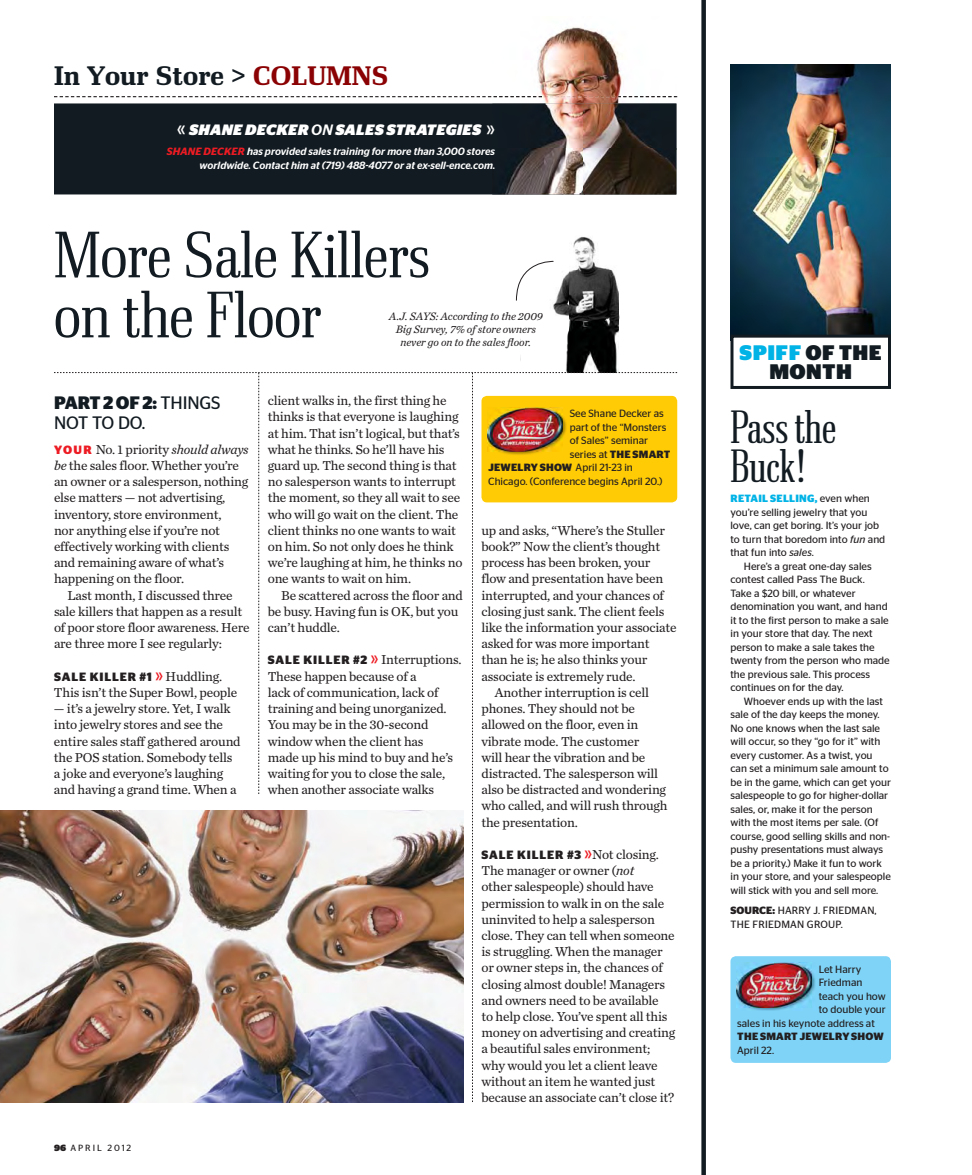
<style>
.page{position:relative;width:972px;height:1175px;background:#fff}
.page>*{position:absolute;margin:0;border:0;box-sizing:border-box;transform-origin:0 0}
.t1{font:200 66px/60px "Ibis Display Cond";color:#121b21}
.t2{font:200 47.1px/39px "Ibis Display Comp";color:#121b21}
.t3{font:700 27px "Ibis Text";color:#121b21}
.t4{font:900 21px/18.8px "Stag Sans";letter-spacing:.02em;color:#121b21;text-align:center}
.t5{font:18px/19.5px "Stag Sans";letter-spacing:-.03em;color:#121b21}
.t6{font:italic 900 15px "Stag Sans";letter-spacing:.02em;color:#fff}
.t7{font:13.5px/16.2px "Chronicle Text G2";letter-spacing:-.015em;color:#231f20}
.t8{font:700 12px "Stag Sans";letter-spacing:.07em;color:#231f20}
.t9{font:italic 11.25px/12.8px "Chronicle Text G2";letter-spacing:-.005em;color:#231f20;text-align:center}
.t10{font:10.5px/13.5px "Stag Sans";color:#231f20}
.t11{font:italic 500 10.5px/13.5px "Stag Sans";color:#fff;text-align:right}
.t12{font:10.5px/13.5px "Stag Sans";letter-spacing:.02em;color:#231f20}
.t13{font:700 10.5px "Stag Sans";letter-spacing:.02em;color:#231f20}
.t14{font:9px "Stag Sans";letter-spacing:.22em;color:#231f20}
.s1{color:#8b0204}
.s2{font-weight:500}
.s3{font-weight:600;color:#ed1c24}
.s4{font-weight:700}
.s5{font-family:"Stag Sans";font-weight:700;font-size:12px;color:#ed1c24}
.s6{font-style:italic}
.s7{font-family:"Chronicle Text G2";font-weight:400;font-size:13.5px}
.s8{font-family:"Stag Sans";font-weight:700;font-size:12px}
.s9{font-weight:900}
.s10{color:#00b3e6}
.s11{font-weight:700;color:#00b3e6}
</style>
<div class="page">
<img style="left:520px;top:237px;width:100px;height:135px">
<svg style="left:54px;top:96px;width:623px;height:1px"></svg>
<div style="left:701px;top:0;width:5px;height:1174px;background:#121b21"></div>
<div style="left:54px;top:103px;width:438px;height:91px;background:#121b21"></div>
<img style="left:492px;top:27px;width:184px;height:165px">
<img style="left:494px;top:96px;width:182px;height:1px">
<img style="left:492px;top:103px;width:92px;height:3px">
<img style="left:584px;top:103px;width:92px;height:91px">
<img style="left:492px;top:192px;width:92px;height:2px">
<img style="left:0;top:810px;width:54px;height:292px">
<img style="left:730px;top:65px;width:161px;height:269px">
<div style="left:730px;top:334px;width:161px;height:55px;border:3px solid #121b21"></div>
<svg style="left:516px;top:260px;width:38px;height:41px"></svg>
<div style="left:730px;top:956px;width:161px;height:106px;background:#7ed3f7;border-radius:5px"></div>
<img style="left:736px;top:973px;width:79px;height:37px">
<img style="left:737px;top:962px;width:75px;height:45px">
<svg style="left:54px;top:372px;width:623px;height:730px"></svg>
<svg style="left:177px;top:125px;width:8px;height:9px"></svg>
<svg style="left:487px;top:125px;width:7px;height:9px"></svg>
<h3 class="t3" style="left:54px;top:66px;width:336px">In Your Store &gt; <span class="s1">COLUMNS</span></h3>
<p class="t6" style="left:189px;top:124px;width:294px">SHANE DECKER <span class="s2">ON</span> SALES STRATEGIES</p>
<p class="t11" style="left:167px;top:146px;width:330px"><span class="s3">SHANE DECKER</span> has provided sales training for more than 3,000 stores worldwide. Contact him at (719) 488-4077 or at ex-sell-ence.com.</p>
<h1 class="t1" style="left:54px;top:233px;width:377px">More Sale Killers on the Floor</h1>
<p class="t9" style="left:389px;top:311px;width:156px">A.J. SAYS: According to the 2009<br>Big Survey, 7% of store owners never go on to the sales floor.</p>
<h3 class="t5" style="left:54px;top:395px;width:168px"><span class="s4">PART 2 OF 2:</span> THINGS<br>NOT TO DO.</h3>
<p class="t7" style="left:54px;top:442px;width:196px"><span class="s5">YOUR</span> No. 1 priority <span class="s6">should always be</span> the sales floor. Whether you’re an owner or a salesperson, nothing else matters — not advertising, inventory, store environment,<br>nor anything else if you’re not effectively working with clients and remaining aware of what’s happening on the floor.</p>
<p class="t7" style="left:54px;top:588px;width:197px;text-indent:14px">Last month, I discussed three sale killers that happen as a result of poor store floor awareness. Here are three more I see regularly:</p>
<p class="t8" style="left:54px;top:672px;width:170px">SALE KILLER #1 <span class="s7">Huddling.</span></p>
<p class="t7" style="left:54px;top:685px;width:185px">This isn’t the Super Bowl, people</p>
<p class="t7" style="left:54px;top:702px;width:188px">— it’s a jewelry store. Yet, I walk into jewelry stores and see the entire sales staff gathered around the POS station. Somebody tells a joke and everyone’s laughing and having a grand time. When a</p>
<p class="t7" style="left:268px;top:394px;width:196px">client walks in, the first thing he thinks is that everyone is laughing at him. That isn’t logical, but that’s what he thinks. So he’ll have his guard up. The second thing is that no salesperson wants to interrupt the moment, so they all wait to see who will go wait on the client. The client thinks no one wants to wait on him. So not only does he think we’re laughing at him, he thinks no one wants to wait on him.</p>
<p class="t7" style="left:268px;top:588px;width:197px;text-indent:14px">Be scattered across the floor and be busy. Having fun is OK, but you can’t huddle.</p>
<p class="t7" style="left:268px;top:653px;width:195px"><span class="s8">SALE KILLER #2</span> Interruptions.<br>These happen because of a<br>lack of communication, lack of training and being unorganized.<br>You may be in the 30-second window when the client has<br>made up his mind to buy and he’s waiting for you to close the sale, when another associate walks</p>
<p class="t14" style="left:54px;top:1144px;width:79px"><span class="s9">96</span> APRIL 2012</p>
<p class="t10" style="left:570px;top:408px;width:96px">See Shane Decker as</p>
<p class="t10" style="left:570px;top:422px;width:98px">part of the “Monsters</p>
<p class="t10" style="left:570px;top:435px;width:80px">of Sales” seminar</p>
<p class="t10" style="left:570px;top:449px;width:102px">series at <span class="s4">THE SMART</span></p>
<p class="t10" style="left:488px;top:462px;width:146px"><span class="s4">JEWELRY SHOW</span> April 21-23 in</p>
<p class="t10" style="left:488px;top:476px;width:176px">Chicago. (Conference begins April 20.)</p>
<p class="t7" style="left:481px;top:523px;width:185px">up and asks, “Where’s the Stuller</p>
<p class="t7" style="left:481px;top:540px;width:180px">book?” Now the client’s thought</p>
<p class="t7" style="left:481px;top:556px;width:170px">process has been broken, your</p>
<p class="t7" style="left:481px;top:572px;width:183px">flow and presentation have been</p>
<p class="t7" style="left:481px;top:588px;width:184px">interrupted, and your chances of</p>
<p class="t7" style="left:481px;top:604px;width:185px">closing just sank. The client feels</p>
<p class="t7" style="left:481px;top:621px;width:197px">like the information your associate</p>
<p class="t7" style="left:481px;top:637px;width:170px">asked for was more important</p>
<p class="t7" style="left:481px;top:653px;width:167px">than he is; he also thinks your</p>
<p class="t7" style="left:481px;top:669px;width:156px">associate is extremely rude.</p>
<p class="t7" style="left:495px;top:685px;width:156px">Another interruption is cell</p>
<p class="t7" style="left:481px;top:702px;width:155px">phones. They should not be</p>
<p class="t7" style="left:481px;top:718px;width:158px">allowed on the floor, even in</p>
<p class="t7" style="left:481px;top:734px;width:159px">vibrate mode. The customer</p>
<p class="t7" style="left:481px;top:750px;width:165px">will hear the vibration and be</p>
<p class="t7" style="left:481px;top:766px;width:178px">distracted. The salesperson will</p>
<p class="t7" style="left:481px;top:783px;width:186px">also be distracted and wondering</p>
<p class="t7" style="left:481px;top:799px;width:188px">who called, and will rush through</p>
<p class="t7" style="left:481px;top:815px;width:98px">the presentation.</p>
<p class="t8" style="left:482px;top:850px;width:179px">SALE KILLER #3 <span class="s7">Not closing.</span></p>
<p class="t7" style="left:481px;top:864px;width:195px">The manager or owner (<span class="s6">not<br></span>other salespeople) should have permission to walk in on the sale uninvited to help a salesperson close. They can tell when someone is struggling. When the manager or owner steps in, the chances of closing almost double! Managers and owners need to be available<br>to help close. You’ve spent all this money on advertising and creating a beautiful sales environment; why would you let a client leave without an item he wanted just because an associate can’t close it?</p>
<h3 class="t4" style="left:740px;top:345px;width:144px"><span class="s10">SPIFF</span> OF THE<br>MONTH</h3>
<h2 class="t2" style="left:730px;top:413px;width:107px">Pass the<br>Buck!</h2>
<p class="t10" style="left:730px;top:493px;width:156px"><span class="s11">RETAIL SELLING,</span> even when you’re selling jewelry that you love, can get boring. It’s your job to turn that boredom into <span class="s6">fun</span> and that fun into <span class="s6">sales</span>.</p>
<p class="t10" style="left:730px;top:560px;width:161px;text-indent:14px">Here’s a great one-day sales contest called Pass The Buck.<br>Take a $20 bill, or whatever denomination you want, and hand it to the first person to make a sale in your store that day. The next person to make a sale takes the twenty from the person who made the previous sale. This process continues on for the day.</p>
<p class="t10" style="left:730px;top:695px;width:162px;text-indent:14px">Whoever ends up with the last sale of the day keeps the money.<br>No one knows when the last sale will occur, so they “go for it” with every customer. As a twist, you can set a minimum sale amount to be in the game, which can get your salespeople to go for higher-dollar sales, or, make it for the person with the most items per sale. (Of course, good selling skills and non&shy;pushy presentations must always be a priority.) Make it fun to work in your store, and your salespeople will stick with you and sell more.</p>
<p class="t12" style="left:730px;top:905px;width:148px"><span class="s4">SOURCE:</span> HARRY J. FRIEDMAN,<br>THE FRIEDMAN GROUP.</p>
<p class="t10" style="left:819px;top:963px;width:44px">Let Harry</p>
<p class="t10" style="left:819px;top:977px;width:45px">Friedman</p>
<p class="t10" style="left:819px;top:990px;width:69px">teach you how</p>
<p class="t10" style="left:819px;top:1004px;width:69px">to double your</p>
<p class="t10" style="left:737px;top:1017px;width:139px">sales in his keynote address at</p>
<p class="t13" style="left:737px;top:1032px;width:148px">THE SMART JEWELRY SHOW</p>
<p class="t10" style="left:737px;top:1044px;width:39px">April 22.</p>
</div>
